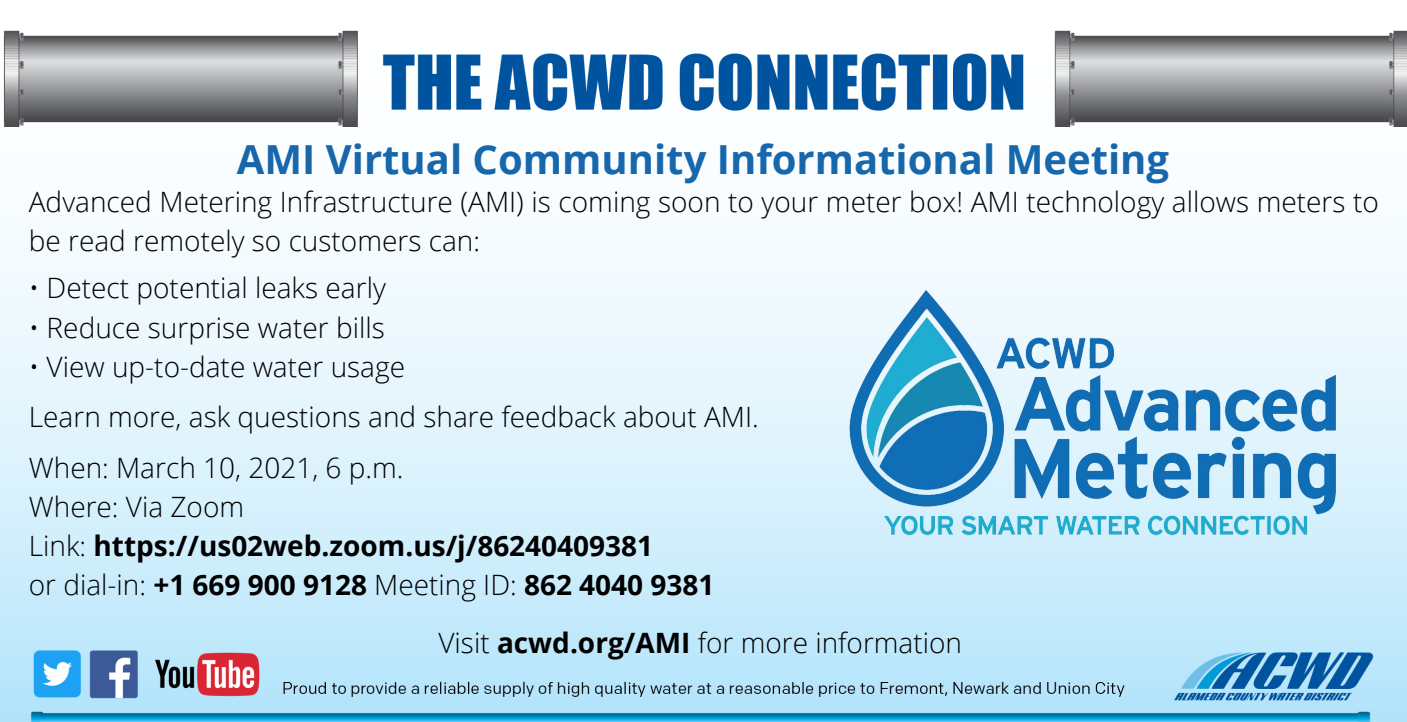
<style>
.page{position:relative;width:1407px;height:722px;background:#fff}
.page>*{position:absolute;margin:0;border:0;box-sizing:border-box;transform-origin:0 0}
.t1{font:700 40px "Open Sans";color:#1767ac}
.t2{font:300 28px/39.2px "Open Sans";color:#000}
.t3{font:700 28px "Open Sans";color:#000}
.s1{font-weight:300}
.s2{font-weight:700}
</style>
<div class="page">
<img style="left:0;top:30px;width:1407px;height:691px">
<img style="left:849px;top:289px;width:486px;height:246px">
<p class="t1" style="left:237px;top:131px;width:934px">AMI Virtual Community Informational Meeting</p>
<p class="t2" style="left:29px;top:181px;width:1352px">Advanced Metering Infrastructure (AMI) is coming soon to your meter box! AMI technology allows meters to be read remotely so customers can:</p>
<p class="t2" style="left:29px;top:268px;width:358px">• Detect potential leaks early</p>
<p class="t2" style="left:29px;top:307px;width:357px">• Reduce surprise water bills</p>
<p class="t2" style="left:29px;top:346px;width:378px">• View up-to-date water usage</p>
<p class="t2" style="left:29px;top:396px;width:732px">Learn more, ask questions and share feedback about AMI.</p>
<p class="t2" style="left:29px;top:447px;width:376px">When: March 10, 2021, 6 p.m.</p>
<p class="t2" style="left:29px;top:486px;width:217px">Where: Via Zoom</p>
<p class="t3" style="left:29px;top:526px;width:626px"><span class="s1">Link:</span> https://us02web.zoom.us/j/86240409381</p>
<p class="t3" style="left:29px;top:565px;width:687px"><span class="s1">or dial-in:</span> +1 669 900 9128 <span class="s1">Meeting ID:</span> 862 4040 9381</p>
<p class="t2" style="left:438px;top:622px;width:525px">Visit <span class="s2">acwd.org/AMI</span> for more information</p>
</div>
